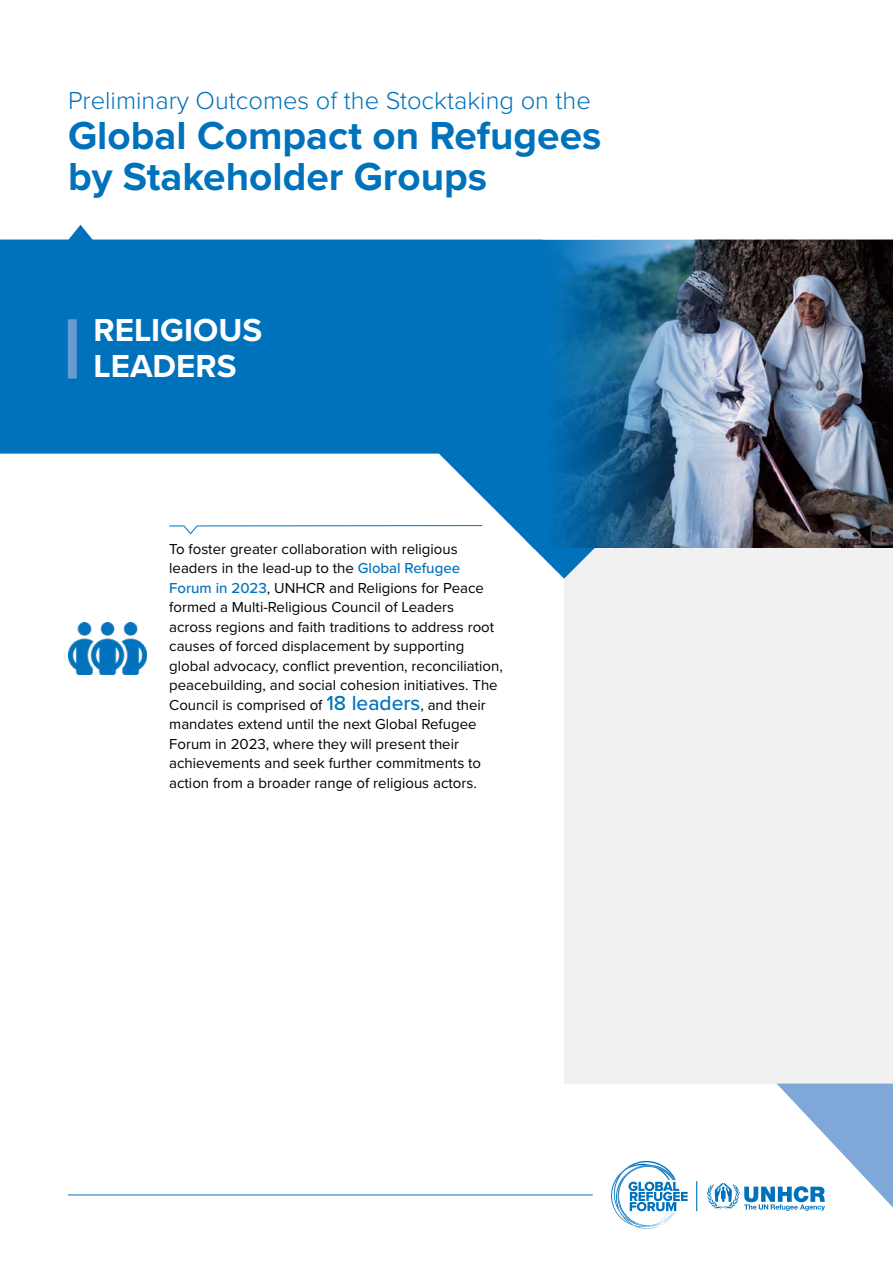
<style>
.page{position:relative;width:893px;height:1263px;background:#fff}
.page>*{position:absolute;margin:0;border:0;box-sizing:border-box;transform-origin:0 0}
.t1{font:700 40.5px/40.5px "Proxima Nova";color:#0072bc}
.Heading_2{font:700 33px/35.5px "Proxima Nova";color:#fff}
.t2{font:300 25.5px "Proxima Nova";color:#0072bc}
.bullet_1{font:15px/19.5px "Proxima Nova";color:#000}
.s1{font-weight:500;color:#0072bc}
.s2{font-weight:500;font-size:21px;color:#0072bc}
</style>
<div class="page">
<div style="left:564px;top:447px;width:329px;height:636px;background:#f2f1f1"></div>
<svg style="left:0;top:240px;width:595px;height:339px;fill:#0072bc"></svg>
<img style="left:772px;top:240px;width:121px;height:308px">
<img style="left:526px;top:240px;width:246px;height:308px">
<svg style="left:0;top:224px;width:893px;height:16px"></svg>
<svg style="left:706px;top:1083px;width:187px;height:128px"></svg>
<hr style="left:696px;top:1181px;width:1px;height:30px;background:#0072bc">
<svg style="left:611px;top:1161px;width:77px;height:68px"></svg>
<hr style="left:68px;top:1194px;width:525px;height:1px;background:#0072bc">
<div style="left:68px;top:319px;width:9px;height:59px;background:#679bd2"></div>
<svg style="left:168px;top:525px;width:315px;height:10px"></svg>
<img style="left:68px;top:622px;width:78px;height:53px">
<h3 class="t2" style="left:68px;top:81px;width:524px">Preliminary Outcomes of the Stocktaking on the</h3>
<h1 class="t1" style="left:68px;top:114px;width:535px">Global Compact on Refugees by Stakeholder Groups</h1>
<p class="Heading_2" style="left:94px;top:312px;width:170px">RELIGIOUS<br>LEADERS</p>
<p class="bullet_1" style="left:169px;top:538px;width:335px">To foster greater collaboration with religious leaders in the lead-up to the <span class="s1">Global Refugee Forum in 2023</span>, UNHCR and Religions for Peace formed a Multi-Religious Council of Leaders<br>across regions and faith traditions to address root causes of forced displacement by supporting global advocacy, conflict prevention, reconciliation, peacebuilding, and social cohesion initiatives. The Council is comprised of <span class="s2">18 leaders</span>, and their mandates extend until the next Global Refugee Forum in 2023, where they will present their achievements and seek further commitments to action from a broader range of religious actors.</p>
</div>
